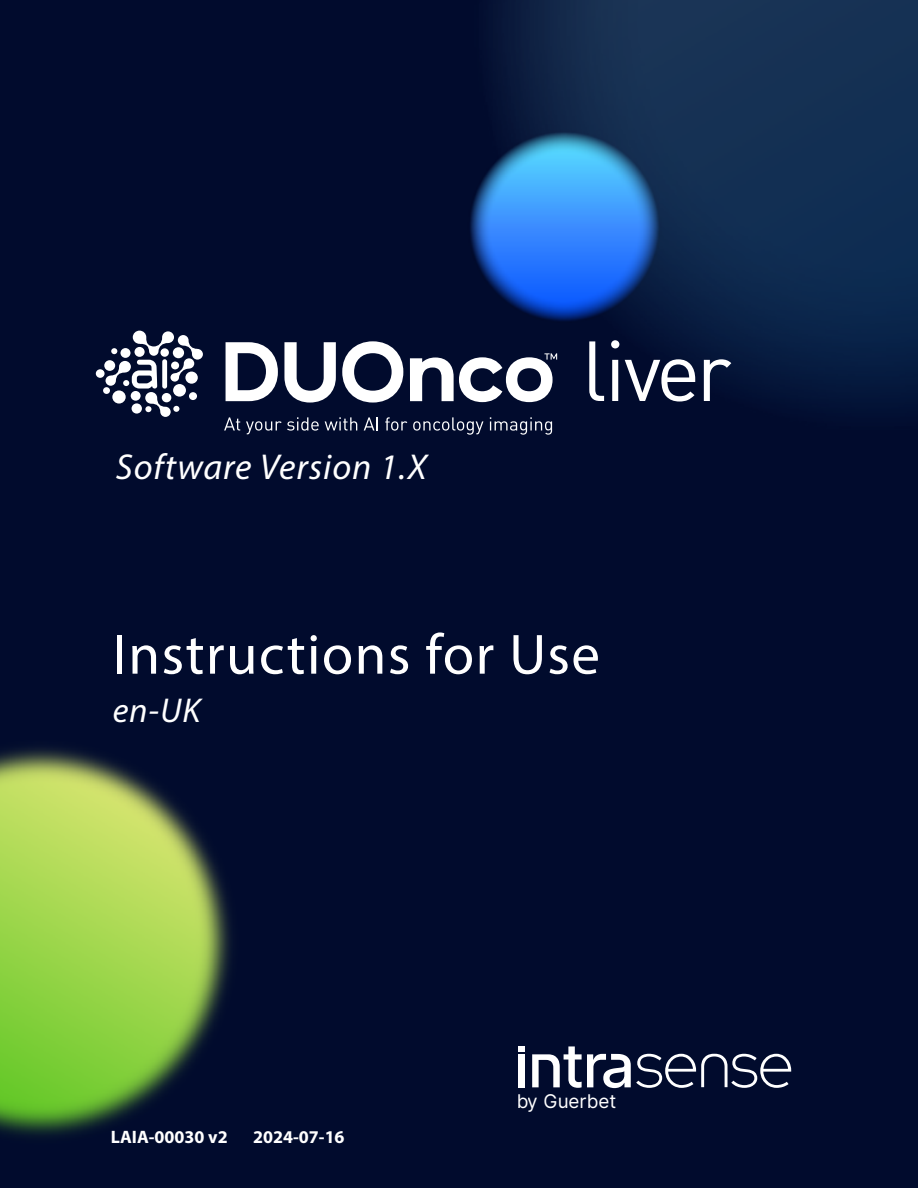
<style>
.page{position:relative;width:918px;height:1188px;background:#fff}
.page>*{position:absolute;margin:0;border:0;box-sizing:border-box;transform-origin:0 0}
.t1{font:57.15px "Myriad Pro";letter-spacing:.025em;color:#fff}
.t2{font:italic 36.15px "Myriad Pro";letter-spacing:.025em;color:#fff}
.t3{font:italic 34.65px "Myriad Pro";color:#fff}
.t4{font:18.9px "Inter";color:#fff}
.Pub_number_left_page{font:700 18px "Myriad Pro";color:#fff}
</style>
<div class="page">
<img style="left:0;top:0;width:918px;height:1188px">
<div style="left:96px;top:369px;width:9px;height:9px;background:#fff;border-radius:50%"></div>
<div style="left:103px;top:387px;width:7px;height:7px;background:#fff;border-radius:50%"></div>
<svg style="left:104px;top:360px;width:11px;height:11px"></svg>
<svg style="left:106px;top:331px;width:97px;height:86px"></svg>
<svg style="left:226px;top:342px;width:52px;height:59px"></svg>
<svg style="left:284px;top:342px;width:52px;height:61px"></svg>
<svg style="left:342px;top:341px;width:61px;height:62px"></svg>
<svg style="left:410px;top:353px;width:147px;height:49px"></svg>
<svg style="left:224px;top:417px;width:16px;height:14px"></svg>
<svg style="left:246px;top:417px;width:73px;height:17px"></svg>
<svg style="left:325px;top:417px;width:32px;height:14px"></svg>
<svg style="left:364px;top:417px;width:14px;height:14px"></svg>
<svg style="left:385px;top:417px;width:22px;height:14px"></svg>
<svg style="left:413px;top:417px;width:70px;height:18px"></svg>
<svg style="left:490px;top:417px;width:62px;height:18px"></svg>
<svg style="left:589px;top:341px;width:15px;height:60px"></svg>
<svg style="left:611px;top:340px;width:8px;height:61px"></svg>
<svg style="left:625px;top:359px;width:70px;height:43px"></svg>
<svg style="left:704px;top:359px;width:27px;height:42px"></svg>
<div style="left:518px;top:1054px;width:7px;height:33px;background:#fff"></div>
<svg style="left:518px;top:1046px;width:7px;height:5px"></svg>
<svg style="left:532px;top:1046px;width:259px;height:42px"></svg>
<p class="t2" style="left:116px;top:444px;width:312px">Software Version 1.X</p>
<p class="t1" style="left:113px;top:619px;width:489px">Instructions for Use</p>
<p class="t3" style="left:113px;top:689px;width:89px">en-UK</p>
<p class="Pub_number_left_page" style="left:111px;top:1125px;width:118px">LAIA-00030 v2</p>
<p class="Pub_number_left_page" style="left:253px;top:1125px;width:93px">2024-07-16</p>
<p class="t4" style="left:516px;top:1088px;width:101px">by Guerbet</p>
</div>
